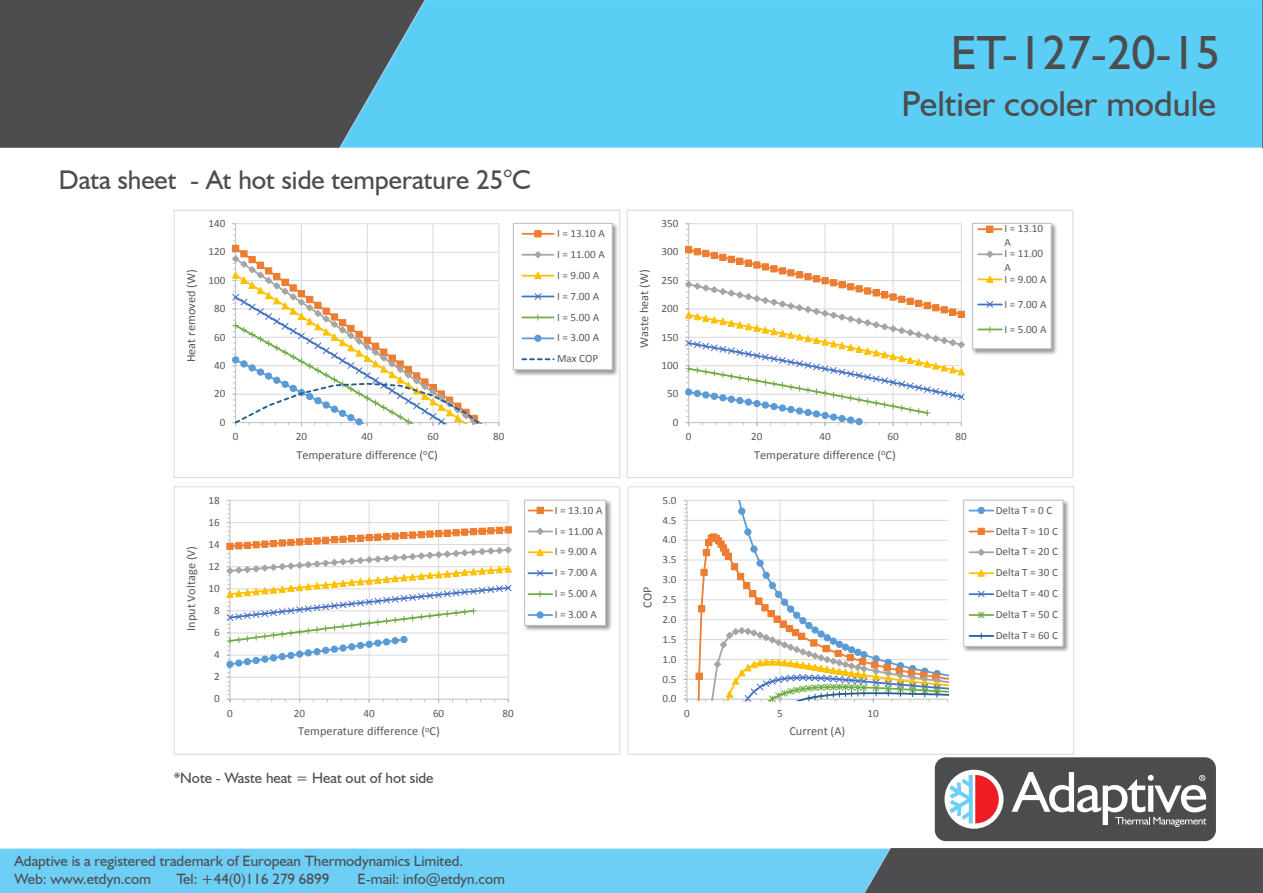
<style>
.page{position:relative;width:1263px;height:893px;background:#fff}
.page>*{position:absolute;margin:0;border:0;box-sizing:border-box;transform-origin:0 0}
.t1{font:48px "Humanist 521 BT";color:#4d4d4f}
.t2{font:36px "Humanist 521 BT";color:#4d4d4f}
.t3{font:27px "Humanist 521 BT";color:#4d4d4f}
.t4{font:15px "Humanist 521 BT";color:#4d4d4f}
.t5{font:12.3px "Calibri";color:#595959}
.t6{font:11.1px/20.9px "Calibri";color:#595959}
</style>
<div class="page">
<div style="left:428px;top:0;width:746px;height:148px;background:#5bcef6"></div>
<div style="left:935px;top:757px;width:281px;height:84px;background:#4b4c4d;border-radius:11px"></div>
<div style="left:944px;top:770px;width:59px;height:59px;background:#fff;border-radius:50%"></div>
<svg style="left:949px;top:775px;width:50px;height:48px"></svg>
<svg style="left:1011px;top:772px;width:195px;height:55px"></svg>
<svg style="left:0;top:0;width:428px;height:148px;background:#4e5b61"></svg>
<svg style="left:0;top:848px;width:1263px;height:45px;background:#64a7c3"></svg>
<div style="left:1174px;top:0;width:89px;height:149px;background:#5bcef6"></div>
<svg style="left:232px;top:223px;width:268px;height:203px"></svg>
<img style="left:513px;top:222px;width:105px;height:154px">
<div style="left:513px;top:223px;width:100px;height:147px;border:1px solid #bfbfbf"></div>
<hr style="left:522px;top:233px;width:31px;height:2px;background:#ed7d31">
<div style="left:534px;top:230px;width:7px;height:7px;background:#ed7d31;border:1px solid #ed7d31"></div>
<hr style="left:522px;top:254px;width:31px;height:2px;background:#a5a5a5">
<svg style="left:533px;top:250px;width:9px;height:9px"></svg>
<hr style="left:522px;top:275px;width:31px;height:2px;background:#ffc000">
<svg style="left:533px;top:271px;width:9px;height:9px"></svg>
<hr style="left:522px;top:296px;width:31px;height:1px;background:#4472c4">
<svg style="left:533px;top:292px;width:9px;height:9px"></svg>
<hr style="left:522px;top:317px;width:31px;height:1px;background:#70ad47">
<svg style="left:535px;top:314px;width:6px;height:7px"></svg>
<hr style="left:522px;top:337px;width:31px;height:2px;background:#5b9bd5">
<div style="left:534px;top:335px;width:7px;height:7px;border:1px solid #5b9bd5;border-radius:50%"></div>
<svg style="left:522px;top:358px;width:32px;height:2px"></svg>
<div style="left:174px;top:210px;width:446px;height:268px;border:1px solid #d9d9d9"></div>
<svg style="left:685px;top:223px;width:280px;height:203px"></svg>
<div style="left:855px;top:418px;width:8px;height:7px;border:1px solid #5b9bd5;border-radius:50%"></div>
<img style="left:972px;top:222px;width:85px;height:133px">
<div style="left:972px;top:223px;width:80px;height:126px;border:1px solid #bfbfbf"></div>
<hr style="left:978px;top:228px;width:24px;height:2px;background:#ed7d31">
<div style="left:986px;top:226px;width:7px;height:7px;border:1px solid #ed7d31"></div>
<hr style="left:978px;top:253px;width:24px;height:2px;background:#a5a5a5">
<svg style="left:985px;top:250px;width:9px;height:9px"></svg>
<hr style="left:978px;top:278px;width:24px;height:2px;background:#ffc000">
<svg style="left:985px;top:275px;width:9px;height:8px"></svg>
<svg style="left:978px;top:300px;width:24px;height:9px"></svg>
<svg style="left:978px;top:326px;width:24px;height:7px"></svg>
<div style="left:627px;top:210px;width:446px;height:268px;border:1px solid #d9d9d9"></div>
<svg style="left:226px;top:500px;width:286px;height:203px"></svg>
<div style="left:392px;top:637px;width:7px;height:7px;border:1px solid #5b9bd5;border-radius:50%"></div>
<div style="left:401px;top:636px;width:6px;height:7px;background:#5b9bd5;border-radius:50%"></div>
<div style="left:400px;top:636px;width:7px;height:7px;border:1px solid #5b9bd5;border-radius:50%"></div>
<img style="left:524px;top:499px;width:88px;height:132px">
<div style="left:524px;top:500px;width:82px;height:126px;border:1px solid #bfbfbf"></div>
<svg style="left:528px;top:507px;width:24px;height:6px"></svg>
<div style="left:537px;top:507px;width:7px;height:7px;border:1px solid #ed7d31"></div>
<svg style="left:528px;top:527px;width:24px;height:9px"></svg>
<hr style="left:528px;top:551px;width:24px;height:2px;background:#ffc000">
<svg style="left:536px;top:548px;width:9px;height:8px"></svg>
<hr style="left:528px;top:572px;width:24px;height:2px;background:#4472c4">
<svg style="left:536px;top:569px;width:8px;height:8px"></svg>
<hr style="left:528px;top:593px;width:24px;height:2px;background:#70ad47">
<svg style="left:537px;top:591px;width:6px;height:6px"></svg>
<hr style="left:528px;top:614px;width:24px;height:2px;background:#5b9bd5">
<div style="left:537px;top:611px;width:7px;height:7px;border:1px solid #5b9bd5;border-radius:50%"></div>
<div style="left:174px;top:486px;width:446px;height:268px;border:1px solid #d9d9d9"></div>
<svg style="left:683px;top:500px;width:265px;height:203px"></svg>
<img style="left:963px;top:499px;width:106px;height:153px">
<div style="left:963px;top:500px;width:100px;height:147px;border:1px solid #bfbfbf"></div>
<svg style="left:969px;top:507px;width:24px;height:6px"></svg>
<div style="left:978px;top:507px;width:7px;height:7px;border:1px solid #5b9bd5;border-radius:50%"></div>
<svg style="left:969px;top:531px;width:24px;height:1px"></svg>
<div style="left:978px;top:528px;width:7px;height:7px;background:#ed7d31;border:1px solid #ed7d31"></div>
<hr style="left:969px;top:551px;width:24px;height:2px;background:#a5a5a5">
<svg style="left:977px;top:548px;width:8px;height:9px"></svg>
<hr style="left:969px;top:572px;width:24px;height:2px;background:#ffc000">
<svg style="left:977px;top:569px;width:9px;height:8px"></svg>
<hr style="left:969px;top:593px;width:24px;height:2px;background:#4472c4">
<svg style="left:977px;top:590px;width:8px;height:8px"></svg>
<hr style="left:969px;top:614px;width:24px;height:2px;background:#70ad47">
<svg style="left:977px;top:611px;width:8px;height:8px"></svg>
<hr style="left:969px;top:635px;width:24px;height:2px;background:#255e91">
<svg style="left:978px;top:633px;width:6px;height:6px"></svg>
<div style="left:628px;top:486px;width:446px;height:268px;border:1px solid #d9d9d9"></div>
<p class="t1" style="left:951px;top:23px;width:271px">ET-127-20-15</p>
<p class="t2" style="left:901px;top:81px;width:316px">Peltier cooler module</p>
<p class="t3" style="left:59px;top:163px;width:474px">Data sheet - At hot side temperature 25°C</p>
<p class="t5" style="left:183px;top:362px;width:95px;rotate:-90deg">Heat removed (W)</p>
<p class="t6" style="left:208px;top:213px;width:18px">140</p>
<p class="t6" style="left:208px;top:241px;width:18px">120</p>
<p class="t6" style="left:208px;top:270px;width:18px">100</p>
<p class="t6" style="left:214px;top:298px;width:13px">80</p>
<p class="t6" style="left:214px;top:326px;width:13px">60</p>
<p class="t6" style="left:214px;top:355px;width:13px">40</p>
<p class="t6" style="left:557px;top:223px;width:49px">I = 13.10 A<br>I = 11.00 A<br>I = 9.00 A<br>I = 7.00 A<br>I = 5.00 A<br>I = 3.00 A<br>Max COP</p>
<p class="t5" style="left:636px;top:348px;width:80px;rotate:-90deg">Waste heat (W)</p>
<p class="t6" style="left:661px;top:213px;width:18px">350</p>
<p class="t6" style="left:661px;top:241px;width:18px">300</p>
<p class="t6" style="left:661px;top:270px;width:18px">250</p>
<p class="t6" style="left:661px;top:298px;width:18px">200</p>
<p class="t6" style="left:661px;top:326px;width:18px">150</p>
<p class="t6" style="left:661px;top:355px;width:18px">100</p>
<p class="t6" style="left:1004px;top:222px;width:40px;line-height:13.6px">I = 13.10<br>A</p>
<p class="t6" style="left:1004px;top:247px;width:40px;line-height:13.6px">I = 11.00<br>A</p>
<p class="t6" style="left:1004px;top:268px;width:44px">I = 9.00 A</p>
<p class="t6" style="left:1004px;top:293px;width:44px">I = 7.00 A</p>
<p class="t6" style="left:1004px;top:319px;width:44px">I = 5.00 A</p>
<p class="t6" style="left:214px;top:383px;width:13px">20</p>
<p class="t6" style="left:667px;top:383px;width:13px">50</p>
<p class="t6" style="left:220px;top:412px;width:7px">0</p>
<p class="t6" style="left:673px;top:412px;width:7px">0</p>
<p class="t6" style="left:233px;top:426px;width:7px">0</p>
<p class="t6" style="left:296px;top:426px;width:13px">20</p>
<p class="t6" style="left:362px;top:426px;width:13px">40</p>
<p class="t6" style="left:427px;top:426px;width:13px">60</p>
<p class="t6" style="left:493px;top:426px;width:13px">80</p>
<p class="t6" style="left:686px;top:426px;width:7px">0</p>
<p class="t6" style="left:751px;top:426px;width:13px">20</p>
<p class="t6" style="left:819px;top:426px;width:13px">40</p>
<p class="t6" style="left:887px;top:426px;width:13px">60</p>
<p class="t6" style="left:956px;top:426px;width:13px">80</p>
<p class="t5" style="left:296px;top:447px;width:143px">Temperature difference (<sup>o</sup>C)</p>
<p class="t5" style="left:754px;top:447px;width:143px">Temperature difference (<sup>o</sup>C)</p>
<p class="t6" style="left:208px;top:489px;width:13px">18</p>
<p class="t6" style="left:662px;top:490px;width:16px">5.0</p>
<p class="t5" style="left:183px;top:631px;width:87px;rotate:-90deg">Input Voltage (V)</p>
<p class="t6" style="left:208px;top:512px;width:13px">16</p>
<p class="t6" style="left:208px;top:534px;width:13px">14</p>
<p class="t6" style="left:208px;top:556px;width:13px">12</p>
<p class="t6" style="left:208px;top:578px;width:13px">10</p>
<p class="t6" style="left:214px;top:600px;width:7px">8</p>
<p class="t6" style="left:214px;top:622px;width:7px">6</p>
<p class="t6" style="left:555px;top:500px;width:49px">I = 13.10 A<br>I = 11.00 A<br>I = 9.00 A<br>I = 7.00 A<br>I = 5.00 A<br>I = 3.00 A</p>
<p class="t5" style="left:640px;top:608px;width:23px;rotate:-90deg">COP</p>
<p class="t6" style="left:662px;top:509px;width:16px">4.5</p>
<p class="t6" style="left:662px;top:529px;width:16px">4.0</p>
<p class="t6" style="left:662px;top:549px;width:16px">3.5</p>
<p class="t6" style="left:662px;top:569px;width:16px">3.0</p>
<p class="t6" style="left:662px;top:589px;width:16px">2.5</p>
<p class="t6" style="left:662px;top:609px;width:16px">2.0</p>
<p class="t6" style="left:662px;top:629px;width:16px">1.5</p>
<p class="t6" style="left:996px;top:500px;width:64px">Delta T = 0 C<br>Delta T = 10 C<br>Delta T = 20 C<br>Delta T = 30 C<br>Delta T = 40 C<br>Delta T = 50 C<br>Delta T = 60 C</p>
<p class="t6" style="left:214px;top:644px;width:7px">4</p>
<p class="t6" style="left:662px;top:648px;width:16px">1.0</p>
<p class="t6" style="left:214px;top:666px;width:7px">2</p>
<p class="t6" style="left:662px;top:668px;width:16px">0.5</p>
<p class="t6" style="left:214px;top:688px;width:7px">0</p>
<p class="t6" style="left:662px;top:688px;width:16px">0.0</p>
<p class="t6" style="left:227px;top:703px;width:7px">0</p>
<p class="t6" style="left:294px;top:703px;width:13px">20</p>
<p class="t6" style="left:363px;top:703px;width:13px">40</p>
<p class="t6" style="left:433px;top:703px;width:13px">60</p>
<p class="t6" style="left:502px;top:703px;width:13px">80</p>
<p class="t6" style="left:684px;top:703px;width:7px">0</p>
<p class="t6" style="left:777px;top:703px;width:7px">5</p>
<p class="t6" style="left:867px;top:703px;width:13px">10</p>
<p class="t5" style="left:298px;top:723px;width:143px">Temperature difference (<sup>o</sup>C)</p>
<p class="t5" style="left:789px;top:723px;width:57px">Current (A)</p>
<p class="t4" style="left:174px;top:769px;width:261px">*Note - Waste heat = Heat out of hot side</p>
<p class="t4" style="left:15px;top:851px;width:450px">Adaptive is a registered trademark of European Thermodynamics Limited.</p>
<p class="t4" style="left:15px;top:869px;width:138px">Web: www.etdyn.com</p>
<p class="t4" style="left:177px;top:869px;width:154px">Tel: +44(0)116 279 6899</p>
<p class="t4" style="left:358px;top:869px;width:149px">E-mail: info@etdyn.com</p>
</div>
